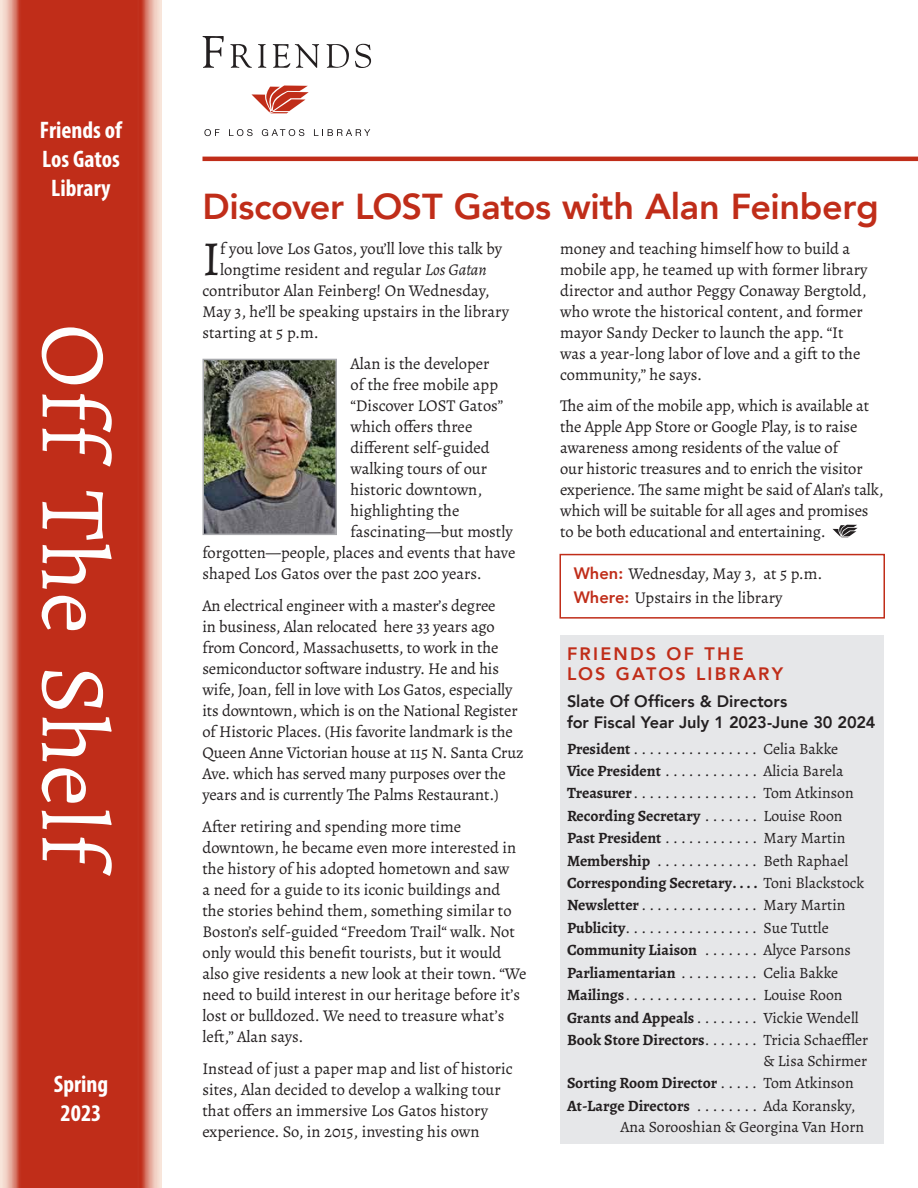
<style>
.page{position:relative;width:918px;height:1188px;background:#fff}
.page>*{position:absolute;margin:0;border:0;box-sizing:border-box;transform-origin:0 0}
.t1{font:93px "Alegreya";letter-spacing:.015em;color:#fff}
.Body-1stP{font:49.05px "Alegreya";color:#231f20}
.Smaller_head{font:800 36px "Avenir";letter-spacing:-.01em;color:#c02d19}
.t2{font:700 condensed 24px "Myriad Pro";color:#fff}
.Even_Smaller_Head{font:800 18px/19.5px "Avenir";letter-spacing:.125em;color:#c02d19}
.FRIENDS_body{font:16.5px/21px "Alegreya";color:#231f20}
.Body-1stP-2{font:16.5px "Alegreya";color:#231f20}
.Smaller_head-2{font:800 16.5px/21px "Avenir";letter-spacing:-.005em;color:#231f20}
.FRIENDS_body-2{font:15.75px "Alegreya";color:#231f20}
.FRIENDS_body-3{font:700 15.75px "Alegreya";color:#231f20}
.s1{font-family:"Avenir";font-weight:800;color:#c02d19}
.s2{font-weight:700}
.s3{font-weight:400}
.s4{font-style:italic}
</style>
<div class="page">
<svg style="left:0;top:0;width:162px;height:1188px;background:#c94b38"></svg>
<svg style="left:251px;top:86px;width:58px;height:27px"></svg>
<svg style="left:202px;top:36px;width:22px;height:32px"></svg>
<svg style="left:230px;top:44px;width:22px;height:24px"></svg>
<svg style="left:258px;top:44px;width:8px;height:24px"></svg>
<svg style="left:273px;top:44px;width:46px;height:24px"></svg>
<svg style="left:326px;top:44px;width:23px;height:24px"></svg>
<svg style="left:355px;top:44px;width:16px;height:24px"></svg>
<svg style="left:204px;top:129px;width:16px;height:7px"></svg>
<svg style="left:229px;top:129px;width:24px;height:7px"></svg>
<svg style="left:262px;top:129px;width:42px;height:7px"></svg>
<svg style="left:314px;top:129px;width:56px;height:7px"></svg>
<hr style="left:202px;top:157px;width:716px;height:4px;background:#c02d19">
<svg style="left:833px;top:525px;width:25px;height:13px"></svg>
<img style="left:205px;top:362px;width:129px;height:170px">
<div style="left:202px;top:359px;width:135px;height:176px;border:2px solid #a8a9ad"></div>
<div style="left:560px;top:635px;width:324px;height:509px;background:#e6e7e9"></div>
<div style="left:560px;top:554px;width:325px;height:65px;border:2px solid #c02d19"></div>
<p class="t2" style="left:40px;top:115px;width:84px">Friends of</p>
<p class="t2" style="left:42px;top:144px;width:79px">Los Gatos</p>
<p class="t2" style="left:51px;top:173px;width:61px">Library</p>
<h1 class="t1" style="left:132px;top:324px;width:554px;rotate:90deg">Off The Shelf</h1>
<p class="t2" style="left:54px;top:1069px;width:56px">Spring</p>
<p class="t2" style="left:61px;top:1098px;width:42px">2023</p>
<p class="Smaller_head" style="left:202px;top:178px;width:678px">Discover LOST Gatos with Alan Feinberg</p>
<p class="Body-1stP" style="left:202px;top:227px;width:19px">I</p>
<p class="Body-1stP-2" style="left:220px;top:238px;width:283px">f you love Los Gatos, you’ll love this talk by</p>
<p class="FRIENDS_body" style="left:560px;top:237px;width:309px">money and teaching himself how to build a mobile app, he teamed up with former library director and author Peggy Conaway Bergtold, who wrote the historical content, and former mayor Sandy Decker to launch the app. “It was a year-long labor of love and a gift to the community,” he says.</p>
<p class="FRIENDS_body" style="left:560px;top:395px;width:325px">The aim of the mobile app, which is available at the Apple App Store or Google Play, is to raise awareness among residents of the value of<br>our historic treasures and to enrich the visitor experience. The same might be said of Alan’s talk, which will be suitable for all ages and promises to be both educational and entertaining.</p>
<p class="FRIENDS_body" style="left:574px;top:563px;width:250px"><span class="s1">When:</span> Wednesday, May 3, at 5 p.m.</p>
<p class="FRIENDS_body" style="left:574px;top:587px;width:210px"><span class="s1">Where:</span> Upstairs in the library</p>
<p class="Even_Smaller_Head" style="left:567px;top:644px;width:218px">FRIENDS OF THE<br>LOS GATOS LIBRARY</p>
<p class="Smaller_head-2" style="left:567px;top:691px;width:310px">Slate Of Officers &amp; Directors<br>for Fiscal Year July 1 2023-June 30 2024</p>
<p class="FRIENDS_body-2" style="left:567px;top:739px;width:273px"><span class="s2">President</span> . . . . . . . . . . . . . . . . Celia Bakke</p>
<p class="FRIENDS_body-3" style="left:567px;top:761px;width:99px">Vice President <span class="s3">.............</span></p>
<p class="FRIENDS_body-2" style="left:764px;top:761px;width:81px">Alicia Barela</p>
<p class="FRIENDS_body-2" style="left:567px;top:783px;width:72px"><span class="s2">Treasurer</span> ................</p>
<p class="FRIENDS_body-2" style="left:764px;top:783px;width:92px">Tom Atkinson</p>
<p class="FRIENDS_body-3" style="left:567px;top:806px;width:139px">Recording Secretary <span class="s3">........</span></p>
<p class="FRIENDS_body-2" style="left:764px;top:806px;width:81px">Louise Roon</p>
<p class="FRIENDS_body-3" style="left:567px;top:828px;width:100px">Past President <span class="s3">.............</span></p>
<p class="FRIENDS_body-2" style="left:764px;top:828px;width:84px">Mary Martin</p>
<p class="FRIENDS_body-2" style="left:567px;top:851px;width:89px"><span class="s2">Membership</span> ..............</p>
<p class="FRIENDS_body-2" style="left:764px;top:851px;width:86px">Beth Raphael</p>
<p class="FRIENDS_body-3" style="left:567px;top:873px;width:299px">Corresponding Secretary . . . . <span class="s3">Toni Blackstock</span></p>
<p class="FRIENDS_body-2" style="left:567px;top:895px;width:80px"><span class="s2">Newsletter</span> ...............</p>
<p class="FRIENDS_body-2" style="left:764px;top:895px;width:84px">Mary Martin</p>
<p class="FRIENDS_body-2" style="left:567px;top:918px;width:64px"><span class="s2">Publicity</span> .................</p>
<p class="FRIENDS_body-2" style="left:764px;top:918px;width:67px">Sue Tuttle</p>
<p class="FRIENDS_body-3" style="left:567px;top:940px;width:135px">Community Liaison <span class="s3">........</span></p>
<p class="FRIENDS_body-2" style="left:764px;top:940px;width:89px">Alyce Parsons</p>
<p class="FRIENDS_body-3" style="left:567px;top:963px;width:114px">Parliamentarian <span class="s3">...........</span></p>
<p class="FRIENDS_body-2" style="left:764px;top:963px;width:76px">Celia Bakke</p>
<p class="FRIENDS_body-2" style="left:567px;top:985px;width:64px"><span class="s2">Mailings</span> .................</p>
<p class="FRIENDS_body-2" style="left:764px;top:985px;width:81px">Louise Roon</p>
<p class="FRIENDS_body-3" style="left:567px;top:1007px;width:135px">Grants and Appeals <span class="s3">........</span></p>
<p class="FRIENDS_body-2" style="left:764px;top:1007px;width:97px">Vickie Wendell</p>
<p class="FRIENDS_body-3" style="left:567px;top:1030px;width:143px">Book Store Directors <span class="s3">.......</span></p>
<p class="FRIENDS_body-2" style="left:764px;top:1030px;width:106px">Tricia Schaeffler</p>
<p class="FRIENDS_body-2" style="left:763px;top:1051px;width:105px">&amp; Lisa Schirmer</p>
<p class="FRIENDS_body-3" style="left:567px;top:1073px;width:155px">Sorting Room Director <span class="s3">......</span></p>
<p class="FRIENDS_body-2" style="left:764px;top:1073px;width:92px">Tom Atkinson</p>
<p class="FRIENDS_body-3" style="left:567px;top:1096px;width:128px">At-Large Directors <span class="s3">.........</span></p>
<p class="FRIENDS_body-2" style="left:764px;top:1096px;width:94px">Ada Koransky,</p>
<p class="FRIENDS_body-2" style="left:621px;top:1117px;width:245px">Ana Sorooshian &amp; Georgina Van Horn</p>
<p class="Body-1stP-2" style="left:220px;top:259px;width:268px">longtime resident and regular <span class="s4">Los Gatan</span></p>
<p class="Body-1stP-2" style="left:202px;top:280px;width:289px">contributor Alan Feinberg! On Wednesday,</p>
<p class="Body-1stP-2" style="left:202px;top:301px;width:308px">May 3, he’ll be speaking upstairs in the library</p>
<p class="Body-1stP-2" style="left:202px;top:322px;width:118px">starting at 5 p.m.</p>
<p class="FRIENDS_body" style="left:350px;top:353px;width:141px">Alan is the developer</p>
<p class="FRIENDS_body" style="left:350px;top:374px;width:149px">of the free mobile app</p>
<p class="FRIENDS_body" style="left:350px;top:395px;width:154px">“Discover LOST Gatos”</p>
<p class="FRIENDS_body" style="left:350px;top:416px;width:123px">which offers three</p>
<p class="FRIENDS_body" style="left:350px;top:437px;width:141px">different self-guided</p>
<p class="FRIENDS_body" style="left:350px;top:458px;width:138px">walking tours of our</p>
<p class="FRIENDS_body" style="left:350px;top:479px;width:133px">historic downtown,</p>
<p class="FRIENDS_body" style="left:350px;top:500px;width:110px">highlighting the</p>
<p class="FRIENDS_body" style="left:350px;top:521px;width:164px">fascinating—but mostly</p>
<p class="FRIENDS_body" style="left:202px;top:542px;width:314px">forgotten—people, places and events that have</p>
<p class="FRIENDS_body" style="left:202px;top:563px;width:281px">shaped Los Gatos over the past 200 years.</p>
<p class="FRIENDS_body" style="left:202px;top:595px;width:323px">An electrical engineer with a master’s degree<br>in business, Alan relocated here 33 years ago from Concord, Massachusetts, to work in the semiconductor software industry. He and his wife, Joan, fell in love with Los Gatos, especially its downtown, which is on the National Register of Historic Places. (His favorite landmark is the Queen Anne Victorian house at 115 N. Santa Cruz Ave. which has served many purposes over the years and is currently The Palms Restaurant.)</p>
<p class="FRIENDS_body" style="left:202px;top:816px;width:325px">After retiring and spending more time downtown, he became even more interested in the history of his adopted hometown and saw<br>a need for a guide to its iconic buildings and<br>the stories behind them, something similar to Boston’s self-guided “Freedom Trail“ walk. Not only would this benefit tourists, but it would also give residents a new look at their town. “We need to build interest in our heritage before it’s lost or bulldozed. We need to treasure what’s left,” Alan says.</p>
<p class="FRIENDS_body" style="left:202px;top:1058px;width:312px">Instead of just a paper map and list of historic sites, Alan decided to develop a walking tour that offers an immersive Los Gatos history experience. So, in 2015, investing his own</p>
</div>
